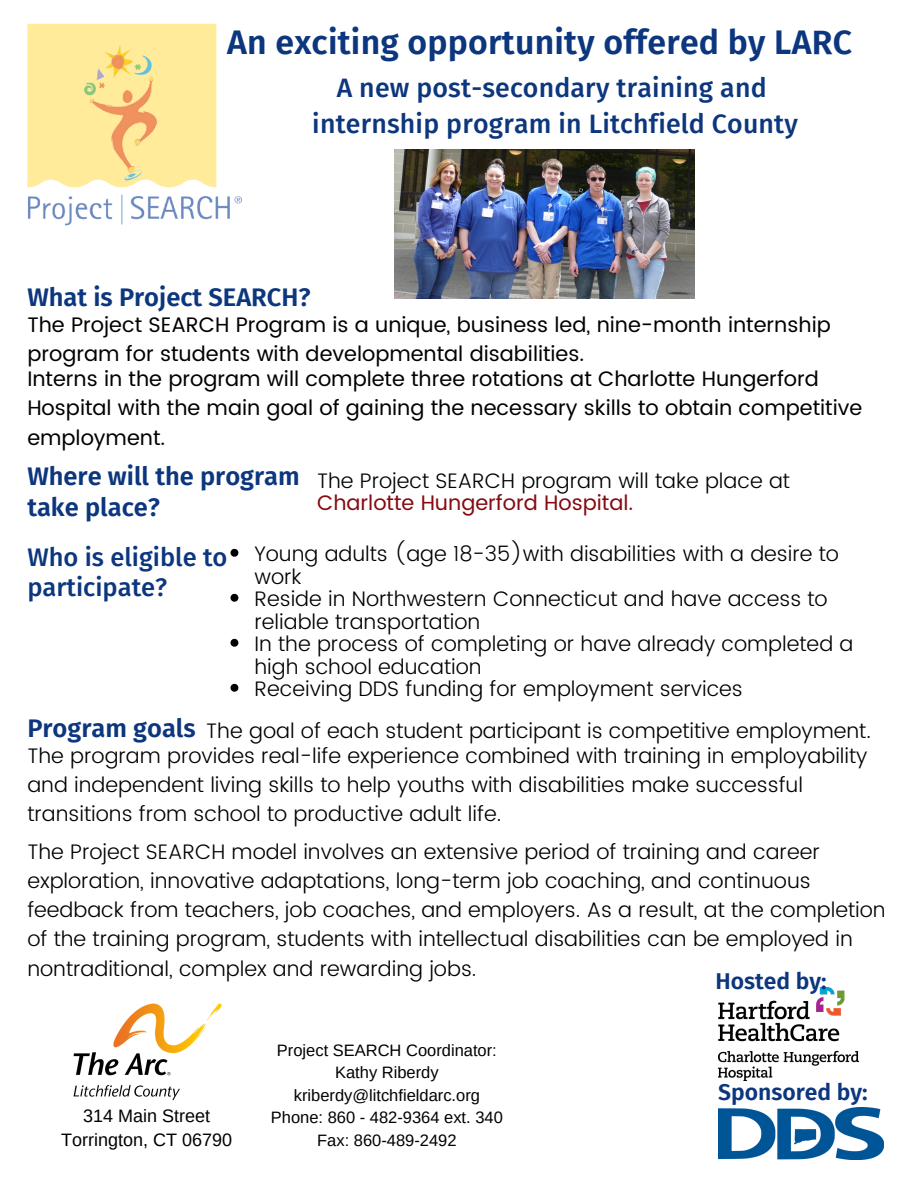
<style>
.page{position:relative;width:918px;height:1188px;background:#fff}
.page>*{position:absolute;margin:0;border:0;box-sizing:border-box;transform-origin:0 0}
.t1{font:600 33.75px "Fira Sans";letter-spacing:.005em;color:#0c367d}
.t2{font:500 26.7px "Fira Sans";letter-spacing:.005em;color:#0c367d}
.t3{font:600 25.5px "Fira Sans";color:#0c367d}
.t4{font:500 25.5px/30.3px "Fira Sans";color:#0c367d}
.t5{font:600 22.95px "Fira Sans";color:#0c367d}
.t6{font:300 21px/29.2px "Poppins";color:#000}
.t7{font:21px/29.2px "Poppins";color:#000}
.t8{font:18px "Arimo";color:#000}
.t9{font:16.5px "Arimo";color:#000}
.s1{font-weight:400;color:#840a10}
</style>
<div class="page">
<img style="left:27px;top:24px;width:216px;height:202px">
<img style="left:73px;top:1003px;width:149px;height:98px">
<img style="left:718px;top:987px;width:141px;height:94px">
<img style="left:718px;top:1107px;width:166px;height:53px">
<img style="left:395px;top:149px;width:299px;height:150px">
<svg style="left:231px;top:549px;width:7px;height:8px"></svg>
<svg style="left:231px;top:594px;width:7px;height:8px"></svg>
<svg style="left:231px;top:639px;width:7px;height:8px"></svg>
<svg style="left:231px;top:684px;width:7px;height:8px"></svg>
<p class="t1" style="left:227px;top:23px;width:626px">An exciting opportunity offered by LARC</p>
<p class="t2" style="left:337px;top:72px;width:431px">A new post-secondary training and</p>
<p class="t2" style="left:312px;top:108px;width:487px">internship program in Litchfield County</p>
<p class="t3" style="left:27px;top:282px;width:285px">What is Project SEARCH?</p>
<p class="t7" style="left:27px;top:310px;width:805px">The Project SEARCH Program is a unique, business led, nine-month internship program for students with developmental disabilities.</p>
<p class="t7" style="left:27px;top:364px;width:836px">Interns in the program will complete three rotations at Charlotte Hungerford<br>Hospital with the main goal of gaining the necessary skills to obtain competitive employment.</p>
<p class="t3" style="left:27px;top:462px;width:274px">Where will the program</p>
<p class="t3" style="left:27px;top:492px;width:134px">take place?</p>
<p class="t6" style="left:317px;top:469px;width:475px;line-height:22.5px">The Project SEARCH program will take place at<br><span class="s1">Charlotte Hungerford Hospital.</span></p>
<p class="t4" style="left:27px;top:542px;width:202px">Who is eligible to participate?</p>
<p class="t6" style="left:254px;top:543px;width:586px;line-height:22.5px">Young adults (age 18-35)with disabilities with a desire to work</p>
<p class="t6" style="left:254px;top:588px;width:575px;line-height:22.5px">Reside in Northwestern Connecticut and have access to reliable transportation</p>
<p class="t6" style="left:254px;top:633px;width:600px;line-height:22.5px">In the process of completing or have already completed a high school education</p>
<p class="t6" style="left:254px;top:674px;width:490px">Receiving DDS funding for employment services</p>
<p class="t3" style="left:27px;top:713px;width:170px">Program goals</p>
<p class="t6" style="left:206px;top:716px;width:666px">The goal of each student participant is competitive employment.</p>
<p class="t6" style="left:27px;top:741px;width:842px">The program provides real-life experience combined with training in employability and independent living skills to help youths with disabilities make successful transitions from school to productive adult life.</p>
<p class="t6" style="left:27px;top:837px;width:860px">The Project SEARCH model involves an extensive period of training and career exploration, innovative adaptations, long-term job coaching, and continuous feedback from teachers, job coaches, and employers. As a result, at the completion of the training program, students with intellectual disabilities can be employed in nontraditional, complex and rewarding jobs.</p>
<p class="t5" style="left:715px;top:968px;width:113px">Hosted by:</p>
<p class="t8" style="left:83px;top:1106px;width:128px">314 Main Street</p>
<p class="t8" style="left:61px;top:1130px;width:172px">Torrington, CT 06790</p>
<p class="t9" style="left:277px;top:1041px;width:221px">Project SEARCH Coordinator:</p>
<p class="t9" style="left:335px;top:1063px;width:105px">Kathy Riberdy</p>
<p class="t9" style="left:294px;top:1086px;width:188px">kriberdy@litchfieldarc.org</p>
<p class="t9" style="left:271px;top:1108px;width:233px">Phone: 860 - 482-9364 ext. 340</p>
<p class="t9" style="left:317px;top:1131px;width:141px">Fax: 860-489-2492</p>
<p class="t5" style="left:718px;top:1079px;width:151px">Sponsored by:</p>
</div>
